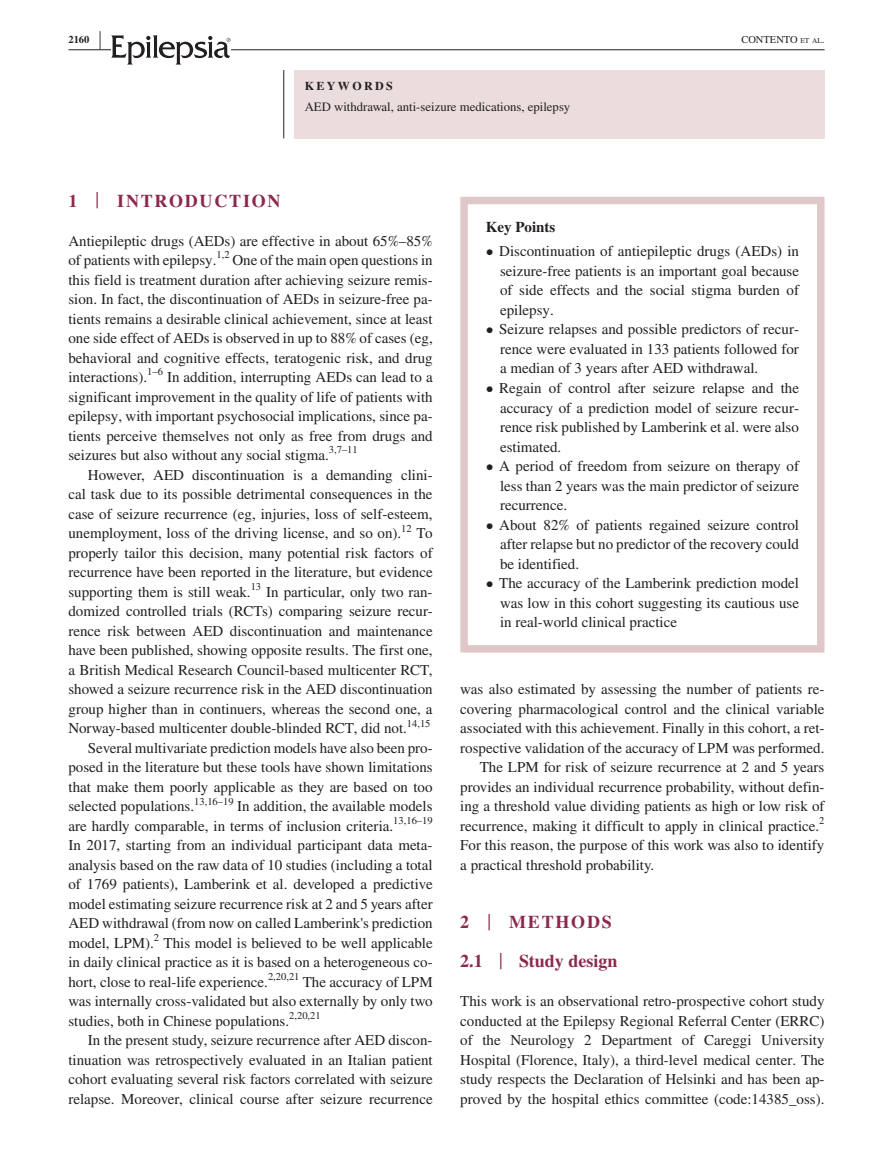
<style>
.page{position:relative;width:893px;height:1174px;background:#fff}
.page>*{position:absolute;margin:0;border:0;box-sizing:border-box;transform-origin:0 0}
.t1{font:700 25.95px "STIX";color:#231f20;scale:.36 1}
.t2{font:700 18px/39px "STIX";color:#8c284e}
.t3{font:700 18px "STIX";letter-spacing:.1em;color:#8c284e}
.t4{font:15px/19.5px "STIX";color:#231f20;text-align:justify}
.t5{font:700 15px "STIX";color:#231f20}
.t6{font:12.75px "STIX";color:#231f20}
.t7{font:700 12px "STIX";letter-spacing:.2em;color:#231f20}
.t8{font:10.5px "STIX";color:#231f20}
.t9{font:10.5px "STIX";color:#231f20}
.t10{font:700 10.5px "STIX";color:#231f20}
.s1{font-size:7.35px}
.s2{font-weight:400;font-size:23.7px}
</style>
<div class="page">
<hr style="left:68px;top:49px;width:756px;height:1px;background:#231f20">
<svg style="left:111px;top:35px;width:120px;height:30px"></svg>
<div style="left:294px;top:70px;width:530px;height:68px;background:#ebdcdd"></div>
<hr style="left:283px;top:70px;width:1px;height:68px;background:#231f20">
<div style="left:460px;top:197px;width:364px;height:455px;border:8px solid #e0c8c9"></div>
<p class="t10" style="left:68px;top:33px;width:22px">2160</p>
<h1 class="t1" style="left:99px;top:25px;width:7px">|</h1>
<p class="t9" style="left:741px;top:32px;width:85px">CONTENTO <span class="s1">et al</span>.</p>
<p class="t7" style="left:305px;top:78px;width:90px">KEYWORDS</p>
<p class="t6" style="left:305px;top:98px;width:267px">AED withdrawal, anti-seizure medications, epilepsy</p>
<p class="t3" style="left:68px;top:190px;width:214px">1 <span class="s2">|</span> INTRODUCTION</p>
<p class="t4" style="left:68px;top:232px;width:366px">Antiepileptic drugs (AEDs) are effective in about 65%–85% of patients with epilepsy.</p>
<p class="t8" style="left:216px;top:248px;width:15px">1,2</p>
<p class="t4" style="left:68px;top:251px;width:366px;text-indent:164px">One of the main open questions in this field is treatment duration after achieving seizure remis&shy;sion. In fact, the discontinuation of AEDs in seizure-free pa&shy;tients remains a desirable clinical achievement, since at least one side effect of AEDs is observed in up to 88% of cases (eg, behavioral and cognitive effects, teratogenic risk, and drug interactions).</p>
<p class="t8" style="left:147px;top:365px;width:17px">1–6</p>
<p class="t4" style="left:68px;top:368px;width:366px;text-indent:99px">In addition, interrupting AEDs can lead to a significant improvement in the quality of life of patients with epilepsy, with important psychosocial implications, since pa&shy;tients perceive themselves not only as free from drugs and seizures but also without any social stigma.</p>
<p class="t8" style="left:329px;top:443px;width:30px">3,7–11</p>
<p class="t4" style="left:68px;top:466px;width:366px;text-indent:20px">However, AED discontinuation is a demanding clini&shy;cal task due to its possible detrimental consequences in the case of seizure recurrence (eg, injuries, loss of self-esteem, unemployment, loss of the driving license, and so on).</p>
<p class="t8" style="left:401px;top:521px;width:12px">12</p>
<p class="t4" style="left:68px;top:524px;width:366px;text-indent:348px">To properly tailor this decision, many potential risk factors of recurrence have been reported in the literature, but evidence supporting them is still weak.</p>
<p class="t8" style="left:251px;top:579px;width:12px">13</p>
<p class="t4" style="left:68px;top:583px;width:366px;text-indent:198px">In particular, only two ran&shy;domized controlled trials (RCTs) comparing seizure recur&shy;rence risk between AED discontinuation and maintenance have been published, showing opposite results. The first one, a British Medical Research Council-based multicenter RCT, showed a seizure recurrence risk in the AED discontinuation group higher than in continuers, whereas the second one, a Norway-based multicenter double-blinded RCT, did not.</p>
<p class="t8" style="left:407px;top:716px;width:25px">14,15</p>
<p class="t4" style="left:68px;top:739px;width:366px;text-indent:20px">Several multivariate prediction models have also been pro&shy;posed in the literature but these tools have shown limitations that make them poorly applicable as they are based on too selected populations.</p>
<p class="t8" style="left:194px;top:794px;width:41px">13,16–19</p>
<p class="t4" style="left:68px;top:797px;width:366px;text-indent:169px">In addition, the available models are hardly comparable, in terms of inclusion criteria.</p>
<p class="t8" style="left:393px;top:813px;width:41px">13,16–19</p>
<p class="t4" style="left:68px;top:836px;width:366px">In 2017, starting from an individual participant data meta&shy;analysis based on the raw data of 10 studies (including a total of 1769 patients), Lamberink et al. developed a predictive model estimating seizure recurrence risk at 2 and 5 years after AED withdrawal (from now on called Lamberink's prediction model, LPM).</p>
<p class="t8" style="left:154px;top:930px;width:7px">2</p>
<p class="t4" style="left:68px;top:934px;width:366px;text-indent:95px">This model is believed to be well applicable in daily clinical practice as it is based on a heterogeneous co&shy;hort, close to real-life experience.</p>
<p class="t8" style="left:268px;top:969px;width:33px">2,20,21</p>
<p class="t4" style="left:68px;top:973px;width:366px;text-indent:234px">The accuracy of LPM was internally cross-validated but also externally by only two studies, both in Chinese populations.</p>
<p class="t8" style="left:289px;top:1008px;width:33px">2,20,21</p>
<p class="t4" style="left:68px;top:1031px;width:366px;text-indent:20px">In the present study, seizure recurrence after AED discon&shy;tinuation was retrospectively evaluated in an Italian patient cohort evaluating several risk factors correlated with seizure relapse. Moreover, clinical course after seizure recurrence</p>
<p class="t5" style="left:486px;top:218px;width:71px">Key Points</p>
<p class="t4" style="left:500px;top:243px;width:300px;text-indent:-14px">• Discontinuation of antiepileptic drugs (AEDs) in seizure-free patients is an important goal because of side effects and the social stigma burden of epilepsy.</p>
<p class="t4" style="left:500px;top:321px;width:300px;text-indent:-14px">• Seizure relapses and possible predictors of recur&shy;rence were evaluated in 133 patients followed for a median of 3 years after AED withdrawal.</p>
<p class="t4" style="left:500px;top:379px;width:300px;text-indent:-14px">• Regain of control after seizure relapse and the accuracy of a prediction model of seizure recur&shy;rence risk published by Lamberink et al. were also estimated.</p>
<p class="t4" style="left:500px;top:457px;width:300px;text-indent:-14px">• A period of freedom from seizure on therapy of less than 2 years was the main predictor of seizure recurrence.</p>
<p class="t4" style="left:500px;top:516px;width:300px;text-indent:-14px">• About 82% of patients regained seizure control after relapse but no predictor of the recovery could be identified.</p>
<p class="t4" style="left:500px;top:574px;width:300px;text-indent:-14px">• The accuracy of the Lamberink prediction model was low in this cohort suggesting its cautious use in real-world clinical practice</p>
<p class="t4" style="left:460px;top:680px;width:366px">was also estimated by assessing the number of patients re-</p>
<p class="t4" style="left:460px;top:700px;width:366px">covering pharmacological control and the clinical variable</p>
<p class="t4" style="left:460px;top:719px;width:366px">associated with this achievement. Finally in this cohort, a ret-</p>
<p class="t4" style="left:460px;top:739px;width:366px">rospective validation of the accuracy of LPM was performed.</p>
<p class="t4" style="left:480px;top:758px;width:346px">The LPM for risk of seizure recurrence at 2 and 5 years</p>
<p class="t4" style="left:460px;top:778px;width:366px">provides an individual recurrence probability, without defin-</p>
<p class="t4" style="left:460px;top:797px;width:366px">ing a threshold value dividing patients as high or low risk of</p>
<p class="t4" style="left:460px;top:817px;width:366px">recurrence, making it difficult to apply in clinical practice.<sup>2</sup></p>
<p class="t4" style="left:460px;top:836px;width:366px">For this reason, the purpose of this work was also to identify</p>
<p class="t4" style="left:460px;top:856px;width:195px">a practical threshold probability.</p>
<p class="t2" style="left:460px;top:902px;width:159px">2 <span class="s2">|</span> METHODS<br>2.1 <span class="s2">|</span> Study design</p>
<p class="t4" style="left:460px;top:992px;width:366px">This work is an observational retro-prospective cohort study conducted at the Epilepsy Regional Referral Center (ERRC) of the Neurology 2 Department of Careggi University Hospital (Florence, Italy), a third-level medical center. The study respects the Declaration of Helsinki and has been ap&shy;proved by the hospital ethics committee (code:14385_oss).</p>
</div>
